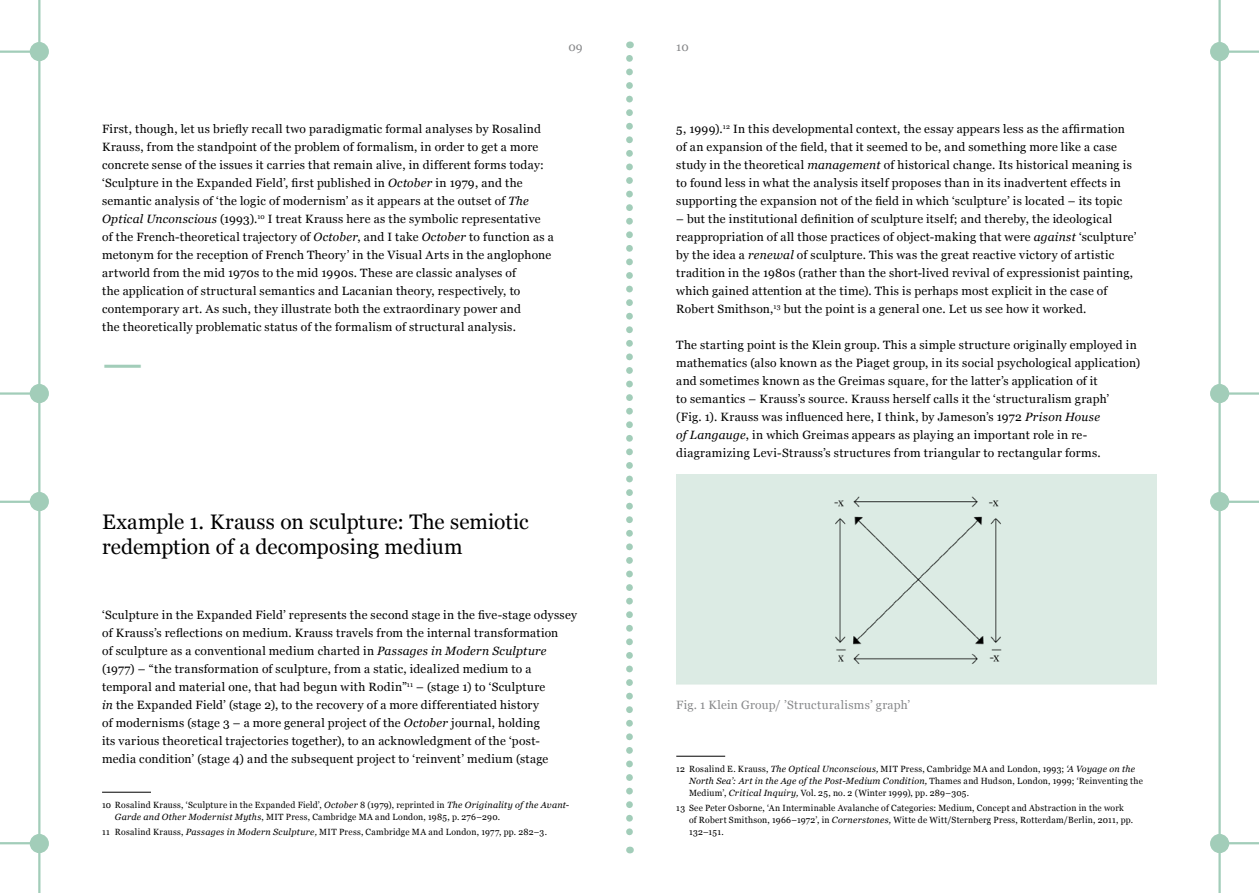
<style>
.page{position:relative;width:1259px;height:893px;background:#fff}
.page>*{position:absolute;margin:0;border:0;box-sizing:border-box;transform-origin:0 0}
.t1{font:48px "Georgia";color:#a2cdb9}
.t2{font:21px/25.5px "Georgia";letter-spacing:.005em;color:#000}
.t3{font:12px/18px "Georgia";letter-spacing:.025em;color:#000}
.t4{font:12px "Georgia";letter-spacing:.025em;color:#87888a}
.t5{font:9px/12px "Georgia";letter-spacing:.03em;color:#000;scale:.96 1}
.s1{font-style:italic}
</style>
<div class="page">
<hr style="left:1218px;top:0;width:2px;height:893px;background:#a2cdb9">
<hr style="left:1228px;top:51px;width:31px;height:2px;background:#a2cdb9">
<hr style="left:1228px;top:392px;width:31px;height:3px;background:#a2cdb9">
<hr style="left:1228px;top:501px;width:31px;height:2px;background:#a2cdb9">
<hr style="left:1228px;top:842px;width:31px;height:2px;background:#a2cdb9">
<div style="left:1210px;top:43px;width:18px;height:17px;background:#a2cdb9;border-radius:50%"></div>
<div style="left:1210px;top:42px;width:19px;height:19px;border:2px solid #a2cdb9;border-radius:50%"></div>
<div style="left:1210px;top:385px;width:18px;height:17px;background:#a2cdb9;border-radius:50%"></div>
<div style="left:1210px;top:384px;width:19px;height:19px;border:2px solid #a2cdb9;border-radius:50%"></div>
<div style="left:1210px;top:493px;width:18px;height:17px;background:#a2cdb9;border-radius:50%"></div>
<div style="left:1210px;top:492px;width:19px;height:19px;border:2px solid #a2cdb9;border-radius:50%"></div>
<div style="left:1210px;top:835px;width:18px;height:17px;background:#a2cdb9;border-radius:50%"></div>
<div style="left:1210px;top:834px;width:19px;height:19px;border:2px solid #a2cdb9;border-radius:50%"></div>
<hr style="left:38px;top:0;width:2px;height:893px;background:#a2cdb9">
<hr style="left:0;top:51px;width:30px;height:2px;background:#a2cdb9">
<hr style="left:0;top:392px;width:30px;height:3px;background:#a2cdb9">
<hr style="left:0;top:501px;width:30px;height:2px;background:#a2cdb9">
<hr style="left:0;top:842px;width:30px;height:2px;background:#a2cdb9">
<div style="left:31px;top:43px;width:17px;height:17px;background:#a2cdb9;border-radius:50%"></div>
<div style="left:30px;top:42px;width:19px;height:19px;border:2px solid #a2cdb9;border-radius:50%"></div>
<div style="left:31px;top:385px;width:17px;height:17px;background:#a2cdb9;border-radius:50%"></div>
<div style="left:30px;top:384px;width:19px;height:19px;border:2px solid #a2cdb9;border-radius:50%"></div>
<div style="left:31px;top:493px;width:17px;height:17px;background:#a2cdb9;border-radius:50%"></div>
<div style="left:30px;top:492px;width:19px;height:19px;border:2px solid #a2cdb9;border-radius:50%"></div>
<div style="left:31px;top:835px;width:17px;height:17px;background:#a2cdb9;border-radius:50%"></div>
<div style="left:30px;top:834px;width:19px;height:19px;border:2px solid #a2cdb9;border-radius:50%"></div>
<svg style="left:626px;top:58px;width:7px;height:795px"></svg>
<hr style="left:676px;top:756px;width:49px;height:1px;background:#000">
<div style="left:676px;top:475px;width:481px;height:210px;background:#dcebe4"></div>
<hr style="left:102px;top:792px;width:49px;height:1px;background:#000">
<p class="t4" style="left:568px;top:40px;width:16px">09</p>
<p class="t4" style="left:676px;top:40px;width:14px">10</p>
<p class="t3" style="left:102px;top:120px;width:453px">First, though, let us briefly recall two paradigmatic formal analyses by Rosalind Krauss, from the standpoint of the problem of formalism, in order to get a more concrete sense of the issues it carries that remain alive, in different forms today: ‘Sculpture in the Expanded Field’, first published in <span class="s1">October</span> in 1979, and the semantic analysis of ‘the logic of modernism’ as it appears at the outset of <span class="s1">The Optical Unconscious</span> (1993).<sup>10</sup> I treat Krauss here as the symbolic representative of the French-theoretical trajectory of <span class="s1">October</span>, and I take <span class="s1">October</span> to function as a metonym for the reception of French Theory’ in the Visual Arts in the anglophone artworld from the mid 1970s to the mid 1990s. These are classic analyses of<br>the application of structural semantics and Lacanian theory, respectively, to contemporary art. As such, they illustrate both the extraordinary power and<br>the theoretically problematic status of the formalism of structural analysis.</p>
<h1 class="t1" style="left:102px;top:333px;width:43px">—</h1>
<h2 class="t2" style="left:102px;top:509px;width:428px">Example 1. Krauss on sculpture: The semiotic redemption of a decomposing medium</h2>
<p class="t3" style="left:676px;top:120px;width:457px">5, 1999).<sup>12</sup> In this developmental context, the essay appears less as the affirmation of an expansion of the field, that it seemed to be, and something more like a case study in the theoretical <span class="s1">management</span> of historical change. Its historical meaning is to found less in what the analysis itself proposes than in its inadvertent effects in supporting the expansion not of the field in which ‘sculpture’ is located – its topic</p>
<p class="t3" style="left:676px;top:210px;width:462px">– but the institutional definition of sculpture itself; and thereby, the ideological reappropriation of all those practices of object-making that were <span class="s1">against</span> ‘sculpture’ by the idea a <span class="s1">renewal</span> of sculpture. This was the great reactive victory of artistic tradition in the 1980s (rather than the short-lived revival of expressionist painting, which gained attention at the time). This is perhaps most explicit in the case of Robert Smithson,<sup>13</sup> but the point is a general one. Let us see how it worked.</p>
<p class="t3" style="left:676px;top:336px;width:465px">The starting point is the Klein group. This a simple structure originally employed in mathematics (also known as the Piaget group, in its social psychological application) and sometimes known as the Greimas square, for the latter’s application of it<br>to semantics – Krauss’s source. Krauss herself calls it the ‘structuralism graph’<br>(Fig. 1). Krauss was influenced here, I think, by Jameson’s 1972 <span class="s1">Prison House<br>of Langauge</span>, in which Greimas appears as playing an important role in re&shy;diagramizing Levi-Strauss’s structures from triangular to rectangular forms.</p>
<p class="t3" style="left:102px;top:606px;width:476px">‘Sculpture in the Expanded Field’ represents the second stage in the five-stage odyssey of Krauss’s reflections on medium. Krauss travels from the internal transformation<br>of sculpture as a conventional medium charted in <span class="s1">Passages in Modern Sculpture </span>(1977) – “the transformation of sculpture, from a static, idealized medium to a temporal and material one, that had begun with Rodin”<sup>11</sup> – (stage 1) to ‘Sculpture<br><span class="s1">in</span> the Expanded Field’ (stage 2), to the recovery of a more differentiated history<br>of modernisms (stage 3 – a more general project of the <span class="s1">October</span> journal, holding<br>its various theoretical trajectories together), to an acknowledgment of the ‘post-<br>media condition’ (stage 4) and the subsequent project to ‘reinvent’ medium (stage</p>
<p class="t5" style="left:115px;top:799px;width:475px;text-indent:-13px">10 Rosalind Krauss, ‘Sculpture in the Expanded Field’, <span class="s1">October</span> 8 (1979), reprinted in <span class="s1">The Originality of the Avant-<br>Garde and Other Modernist Myths</span>, MIT Press, Cambridge MA and London, 1985, p. 276–290.</p>
<p class="t5" style="left:102px;top:826px;width:465px">11 Rosalind Krauss, <span class="s1">Passages in Modern Sculpture,</span> MIT Press, Cambridge MA and London, 1977, pp. 282–3.</p>
<p class="t4" style="left:676px;top:697px;width:235px">Fig. 1 Klein Group/ ’Structuralisms’ graph’</p>
<p class="t5" style="left:689px;top:763px;width:474px;text-indent:-13px">12 Rosalind E. Krauss, <span class="s1">The Optical Unconscious,</span> MIT Press, Cambridge MA and London, 1993; <span class="s1">‘A Voyage on the<br>North Sea’: Art in the Age of the Post-Medium Condition,</span> Thames and Hudson, London, 1999; ‘Reinventing the<br>Medium’, <span class="s1">Critical Inquiry,</span> Vol. 25, no. 2 (Winter 1999), pp. 289–305.</p>
<p class="t5" style="left:689px;top:802px;width:464px;text-indent:-13px">13 See Peter Osborne, ‘An Interminable Avalanche of Categories: Medium, Concept and Abstraction in the work of Robert Smithson, 1966–1972’, in <span class="s1">Cornerstones,</span> Witte de Witt/Sternberg Press, Rotterdam/Berlin, 2011, pp.<br>132–151.</p>
</div>
